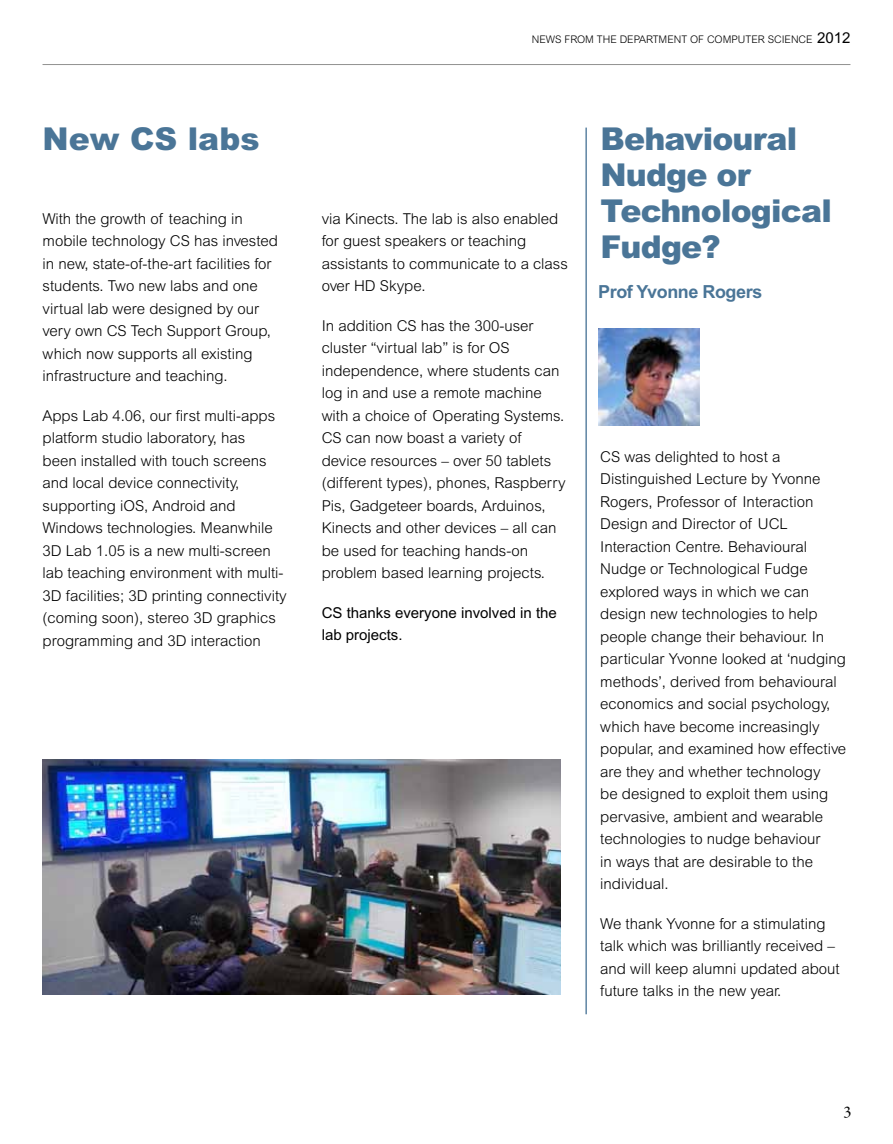
<style>
.page{position:relative;width:893px;height:1144px;background:#fff}
.page>*{position:absolute;margin:0;border:0;box-sizing:border-box;transform-origin:0 0}
.t1{font:900 31.5px/36px "Arial MT Std";letter-spacing:-.025em;color:#4a7597}
.t2{font:900 31.5px "Arial MT Std";color:#4a7597}
.t3{font:700 18px "Arial MT Std";letter-spacing:-.025em;color:#4a7597}
.t4{font:16.5px "Garamond Premr Pro";color:#000}
.t5{font:300 15px/22.5px "Arial MT Std";color:#000}
.t6{font:15px/22.5px "Arial MT Std";color:#000}
.t7{font:300 10.5px "Arial MT Std";color:#000}
.s1{font-weight:400;font-size:15px}
</style>
<div class="page">
<hr style="left:43px;top:64px;width:807px;height:1px;background:#929291">
<img style="left:43px;top:759px;width:518px;height:235px">
<img style="left:598px;top:329px;width:102px;height:96px">
<hr style="left:586px;top:128px;width:1px;height:886px;background:#0e4775">
<p class="t7" style="left:532px;top:33px;width:320px">NEWS FROM THE DEPARTMENT OF COMPUTER SCIENCE <span class="s1">2012</span></p>
<h1 class="t2" style="left:43px;top:119px;width:219px">New CS labs</h1>
<h1 class="t1" style="left:600px;top:120px;width:233px">Behavioural<br>Nudge or<br>Technological<br>Fudge?</h1>
<p class="t3" style="left:598px;top:281px;width:166px">Prof Yvonne Rogers</p>
<p class="t5" style="left:43px;top:207px;width:237px">With the growth of teaching in mobile technology CS has invested in new, state-of-the-art facilities for students. Two new labs and one virtual lab were designed by our very own CS Tech Support Group, which now supports all existing infrastructure and teaching.</p>
<p class="t5" style="left:43px;top:404px;width:246px">Apps Lab 4.06, our first multi-apps platform studio laboratory, has<br>been installed with touch screens and local device connectivity, supporting iOS, Android and Windows technologies. Meanwhile 3D Lab 1.05 is a new multi-screen lab teaching environment with multi-3D facilities; 3D printing connectivity (coming soon), stereo 3D graphics programming and 3D interaction</p>
<p class="t5" style="left:322px;top:207px;width:248px">via Kinects. The lab is also enabled for guest speakers or teaching assistants to communicate to a class over HD Skype.</p>
<p class="t5" style="left:322px;top:314px;width:246px">In addition CS has the 300-user cluster “virtual lab” is for OS independence, where students can log in and use a remote machine with a choice of Operating Systems.<br>CS can now boast a variety of device resources – over 50 tablets (different types), phones, Raspberry<br>Pis, Gadgeteer boards, Arduinos,<br>Kinects and other devices – all can be used for teaching hands-on problem based learning projects.</p>
<p class="t6" style="left:322px;top:601px;width:237px">CS thanks everyone involved in the lab projects.</p>
<p class="t5" style="left:600px;top:445px;width:247px">CS was delighted to host a<br>Distinguished Lecture by Yvonne<br>Rogers, Professor of Interaction<br>Design and Director of UCL<br>Interaction Centre. Behavioural<br>Nudge or Technological Fudge explored ways in which we can design new technologies to help people change their behaviour. In particular Yvonne looked at ‘nudging methods’, derived from behavioural economics and social psychology, which have become increasingly popular, and examined how effective are they and whether technology<br>be designed to exploit them using pervasive, ambient and wearable technologies to nudge behaviour<br>in ways that are desirable to the individual.</p>
<p class="t5" style="left:600px;top:912px;width:241px">We thank Yvonne for a stimulating talk which was brilliantly received – and will keep alumni updated about future talks in the new year.</p>
<p class="t4" style="left:843px;top:1101px;width:10px">3</p>
</div>
